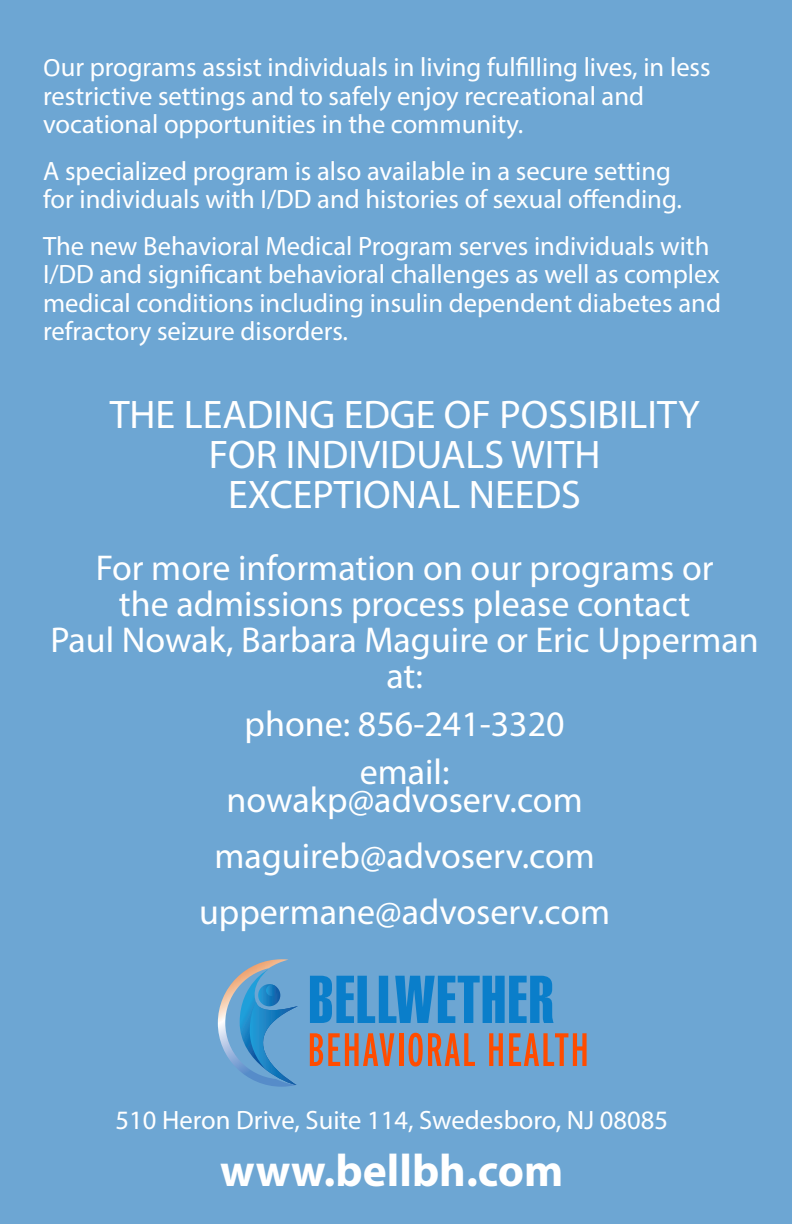
<style>
.page{position:relative;width:792px;height:1224px;background:#6da6d3}
.page>*{position:absolute;margin:0;border:0;box-sizing:border-box;transform-origin:0 0}
.t1{font:700 45.6px "Myriad Pro";color:#fff}
.t2{font:40px/40px "Myriad Pro";color:#fff;text-align:center}
.t3{font:36px/36px "Myriad Pro";color:#fff;text-align:center}
.t4{font:26.6px/28.4px "Myriad Pro";color:#fff}
.s1{font-family:"Calibri"}
</style>
<div class="page">
<svg style="left:218px;top:959px;width:80px;height:128px"></svg>
<svg style="left:310px;top:976px;width:244px;height:47px"></svg>
<svg style="left:310px;top:1033px;width:84px;height:33px"></svg>
<hr style="left:399px;top:1033px;width:4px;height:33px;background:#ff4c00">
<svg style="left:409px;top:1033px;width:66px;height:34px"></svg>
<svg style="left:489px;top:1033px;width:14px;height:33px"></svg>
<svg style="left:509px;top:1033px;width:78px;height:33px"></svg>
<p class="t4" style="left:43px;top:53px;width:669px"><span class="s1">O</span>ur programs assist individuals in living fulfilling lives, in less restrictive settings and to safely enjoy recreational and vocational opportunities in the community.</p>
<p class="t4" style="left:43px;top:156px;width:640px">A specialized program is also available in a secure setting for individuals with I/DD and histories of sexual offending.</p>
<p class="t4" style="left:43px;top:231px;width:679px">The new Behavioral Medical Program serves individuals with<br>I/DD and significant behavioral challenges as well as complex medical conditions including insulin dependent diabetes and</p>
<p class="t4" style="left:43px;top:317px;width:307px">refractory seizure disorders.</p>
<p class="t2" style="left:110px;top:394px;width:591px">THE LEADING EDGE OF POSSIBILITY<br>FOR INDIVIDUALS WITH<br>EXCEPTIONAL NEEDS</p>
<p class="t3" style="left:50px;top:549px;width:710px">For more information on our programs or<br>the admissions process please contact<br>Paul Nowak, Barbara Maguire or Eric Upperman at:</p>
<p class="t3" style="left:245px;top:699px;width:322px;line-height:48px">phone: 856-241-3320 email:</p>
<p class="t3" style="left:214px;top:771px;width:382px;line-height:56px">nowakp@advoserv.com maguireb@advoserv.com</p>
<p class="t3" style="left:199px;top:893px;width:413px">uppermane@advoserv.com</p>
<p class="t4" style="left:115px;top:1106px;width:554px">510 Heron Drive, Suite 114, Swedesboro, NJ 08085</p>
<p class="t1" style="left:220px;top:1141px;width:345px">www.bellbh.com</p>
</div>
